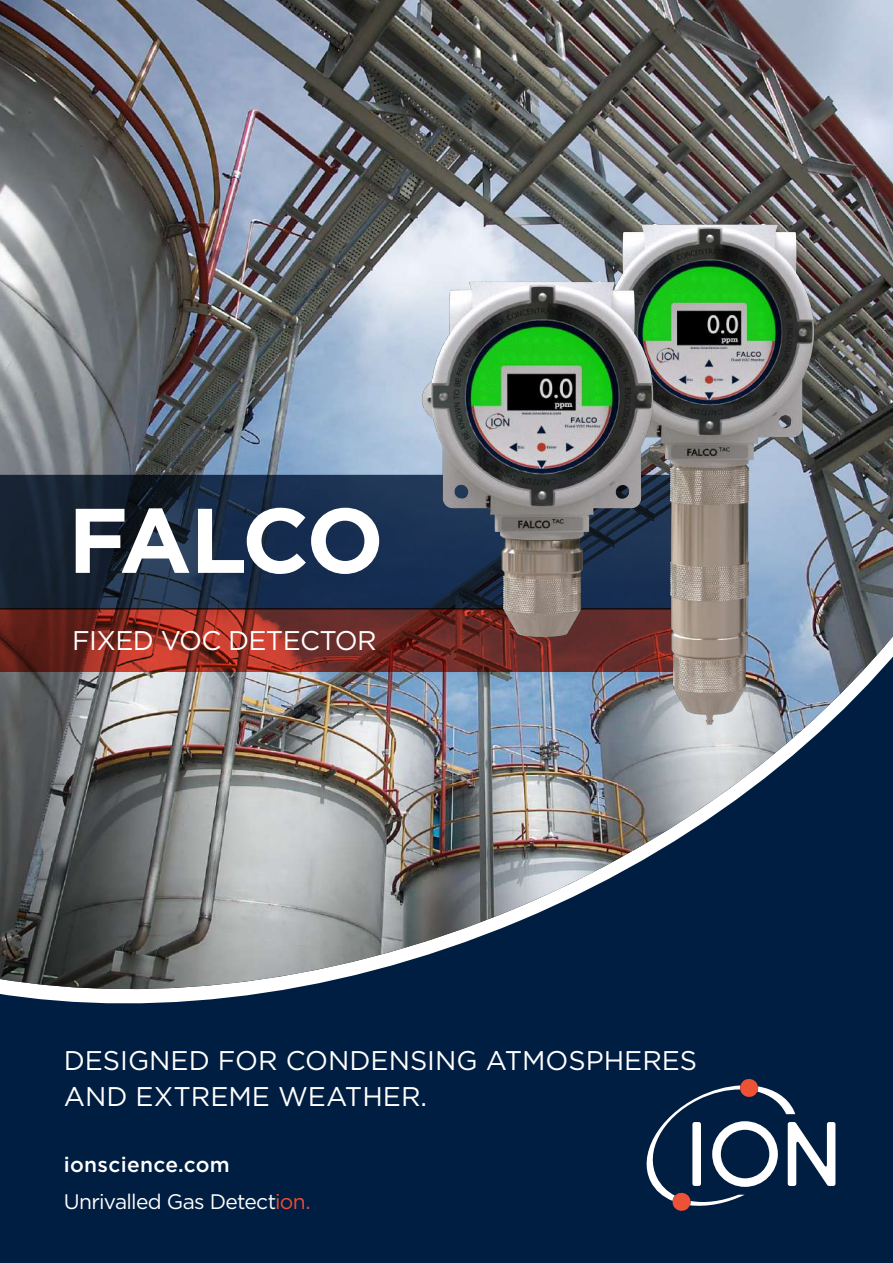
<style>
.page{position:relative;width:893px;height:1263px;background:#001e41}
.page>*{position:absolute;margin:0;border:0;box-sizing:border-box;transform-origin:0 0}
.t1{font:700 91.5px "Gotham";letter-spacing:-.045em;color:#fff}
.t2{font:27px/36px "Gotham";color:#fff}
.t3{font:27px "Gotham";letter-spacing:-.025em;color:#fff}
.t4{font:21px/36.2px "Gotham";letter-spacing:-.035em;color:#fff}
.s1{font-weight:500}
.s2{color:#ed4b38}
</style>
<div class="page">
<img style="left:0;top:0;width:893px;height:1004px">
<svg style="left:0;top:475px;width:404px;height:133px;background:#182a42"></svg>
<svg style="left:0;top:608px;width:404px;height:64px;background:#7f2b22"></svg>
<svg style="left:646px;top:1078px;width:189px;height:133px"></svg>
<img style="left:579px;top:215px;width:260px;height:521px">
<img style="left:404px;top:272px;width:276px;height:413px">
<h1 class="t1" style="left:68px;top:480px;width:317px">FALCO</h1>
<p class="t3" style="left:72px;top:623px;width:306px">FIXED VOC DETECTOR</p>
<p class="t2" style="left:64px;top:1042px;width:635px">DESIGNED FOR CONDENSING ATMOSPHERES<br>AND EXTREME WEATHER.</p>
<p class="t4" style="left:64px;top:1146px;width:248px"><span class="s1">ionscience.com<br></span>Unrivalled Gas Detect<span class="s2">ion.</span></p>
</div>
